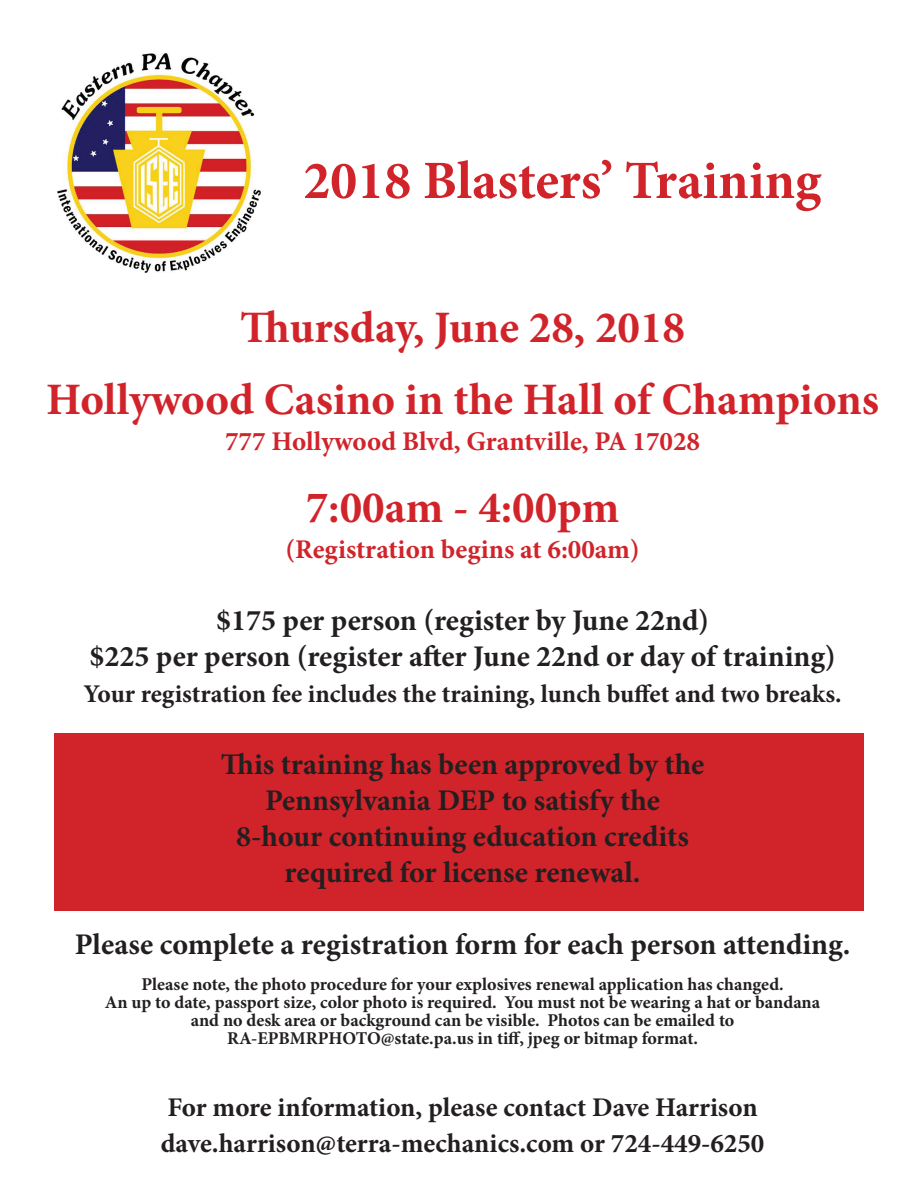
<style>
.page{position:relative;width:918px;height:1188px;background:#fff}
.page>*{position:absolute;margin:0;border:0;box-sizing:border-box;transform-origin:0 0}
.t1{font:700 54px "Minion Pro";color:#d1232a}
.t2{font:700 45px/72px "Minion Pro";color:#d1232a;text-align:center}
.t3{font:700 30px/36px "Minion Pro";color:#231f20;text-align:center}
.t4{font:700 27px/36px "Minion Pro";color:#231f20}
.t5{font:700 27px "Minion Pro";color:#d1232a}
.t6{font:700 25.5px "Minion Pro";color:#231f20}
.t7{font:700 18px/18px "Minion Pro";color:#231f20;text-align:center}
</style>
<div class="page">
<div style="left:54px;top:734px;width:810px;height:177px;background:#d1232a"></div>
<img style="left:58px;top:54px;width:202px;height:219px">
<h1 class="t1" style="left:303px;top:143px;width:520px">2018 Blasters’ Training</h1>
<h2 class="t2" style="left:46px;top:291px;width:834px">Thursday, June 28, 2018<br>Hollywood Casino in the Hall of Champions</h2>
<h3 class="t5" style="left:225px;top:422px;width:477px">777 Hollywood Blvd, Grantville, PA 17028</h3>
<h2 class="t2" style="left:306px;top:471px;width:315px">7:00am - 4:00pm</h2>
<h3 class="t5" style="left:286px;top:530px;width:355px">(Registration begins at 6:00am)</h3>
<h3 class="t3" style="left:89px;top:602px;width:748px">$175 per person (register by June 22nd)<br>$225 per person (register after June 22nd or day of training)</h3>
<h3 class="t6" style="left:84px;top:676px;width:760px">Your registration fee includes the training, lunch buffet and two breaks.</h3>
<h3 class="t3" style="left:221px;top:746px;width:485px">This training has been approved by the Pennsylvania DEP to satisfy the 8-hour continuing education credits required for license renewal.</h3>
<h3 class="t3" style="left:75px;top:926px;width:777px">Please complete a registration form for each person attending.</h3>
<p class="t7" style="left:105px;top:975px;width:717px">Please note, the photo procedure for your explosives renewal application has changed.<br>An up to date, passport size, color photo is required. You must not be wearing a hat or bandana and no desk area or background can be visible. Photos can be emailed to RA-EPBMRPHOTO@state.pa.us in tiff, jpeg or bitmap format.</p>
<h3 class="t4" style="left:161px;top:1089px;width:605px">For more information, please contact Dave Harrison dave.harrison@terra-mechanics.com or 724-449-6250</h3>
</div>
